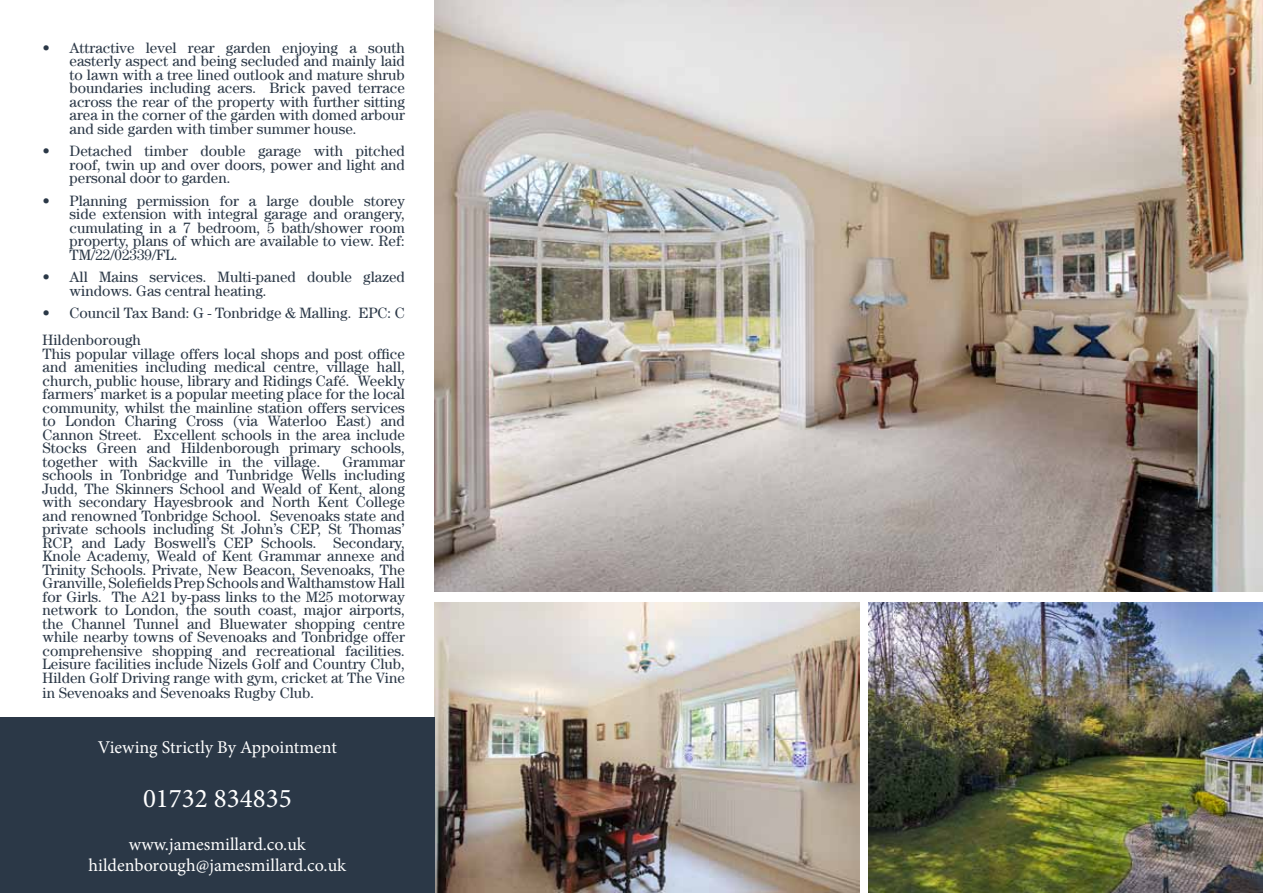
<style>
.page{position:relative;width:1263px;height:893px;background:#fff}
.page>*{position:absolute;margin:0;border:0;box-sizing:border-box;transform-origin:0 0}
.t1{font:27px "Minion Pro";color:#fff}
.t2{font:18px/21.6px "Minion Pro";color:#fff;text-align:center}
.t3{font:15px/13.5px "Century LT";color:#2b3847;text-align:justify}
</style>
<div class="page">
<img style="left:435px;top:0;width:828px;height:591px">
<img style="left:435px;top:602px;width:425px;height:291px">
<img style="left:868px;top:602px;width:395px;height:291px">
<div style="left:0;top:718px;width:435px;height:175px;background:#2b3847"></div>
<p class="t3" style="left:70px;top:41px;width:337px;text-indent:-27px">• Attractive level rear garden enjoying a south easterly aspect and being secluded and mainly laid to lawn with a tree lined outlook and mature shrub boundaries including acers. Brick paved terrace across the rear of the property with further sitting area in the corner of the garden with domed arbour and side garden with timber summer house.</p>
<p class="t3" style="left:70px;top:144px;width:337px;text-indent:-27px">• Detached timber double garage with pitched roof, twin up and over doors, power and light and personal door to garden.</p>
<p class="t3" style="left:70px;top:194px;width:337px;text-indent:-27px">• Planning permission for a large double storey side extension with integral garage and orangery, cumulating in a 7 bedroom, 5 bath/shower room property, plans of which are available to view. Ref:<br>TM/22/02339/FL.</p>
<p class="t3" style="left:70px;top:270px;width:337px;text-indent:-27px">• All Mains services. Multi-paned double glazed windows. Gas central heating.</p>
<p class="t3" style="left:43px;top:299px;width:364px;line-height:27px">• Council Tax Band: G - Tonbridge &amp; Malling. EPC: C<br>Hildenborough</p>
<p class="t3" style="left:43px;top:347px;width:364px">This popular village offers local shops and post office and amenities including medical centre, village hall, church, public house, library and Ridings Café. Weekly farmers’ market is a popular meeting place for the local community, whilst the mainline station offers services to London Charing Cross (via Waterloo East) and Cannon Street. Excellent schools in the area include Stocks Green and Hildenborough primary schools, together with Sackville in the village.</p>
<p class="t3" style="left:43px;top:455px;width:364px;text-indent:300px">Grammar schools in Tonbridge and Tunbridge Wells including Judd, The Skinners School and Weald of Kent, along with secondary Hayesbrook and North Kent College and renowned Tonbridge School. Sevenoaks state and private schools including St John’s CEP, St Thomas’ RCP, and Lady Boswell’s CEP Schools. Secondary, Knole Academy, Weald of Kent Grammar annexe and Trinity Schools. Private, New Beacon, Sevenoaks, The Granville, Solefields Prep Schools and Walthamstow Hall for Girls. The A21 by-pass links to the M25 motorway network to London, the south coast, major airports, the Channel Tunnel and Bluewater shopping centre while nearby towns of Sevenoaks and Tonbridge offer comprehensive shopping and recreational facilities.<br>Leisure facilities include Nizels Golf and Country Club, Hilden Golf Driving range with gym, cricket at The Vine</p>
<p class="t3" style="left:43px;top:686px;width:273px">in Sevenoaks and Sevenoaks Rugby Club.</p>
<p class="t2" style="left:98px;top:736px;width:240px">Viewing Strictly By Appointment</p>
<h1 class="t1" style="left:143px;top:780px;width:150px">01732 834835</h1>
<p class="t2" style="left:88px;top:833px;width:259px">www.jamesmillard.co.uk hildenborough@jamesmillard.co.uk</p>
</div>
